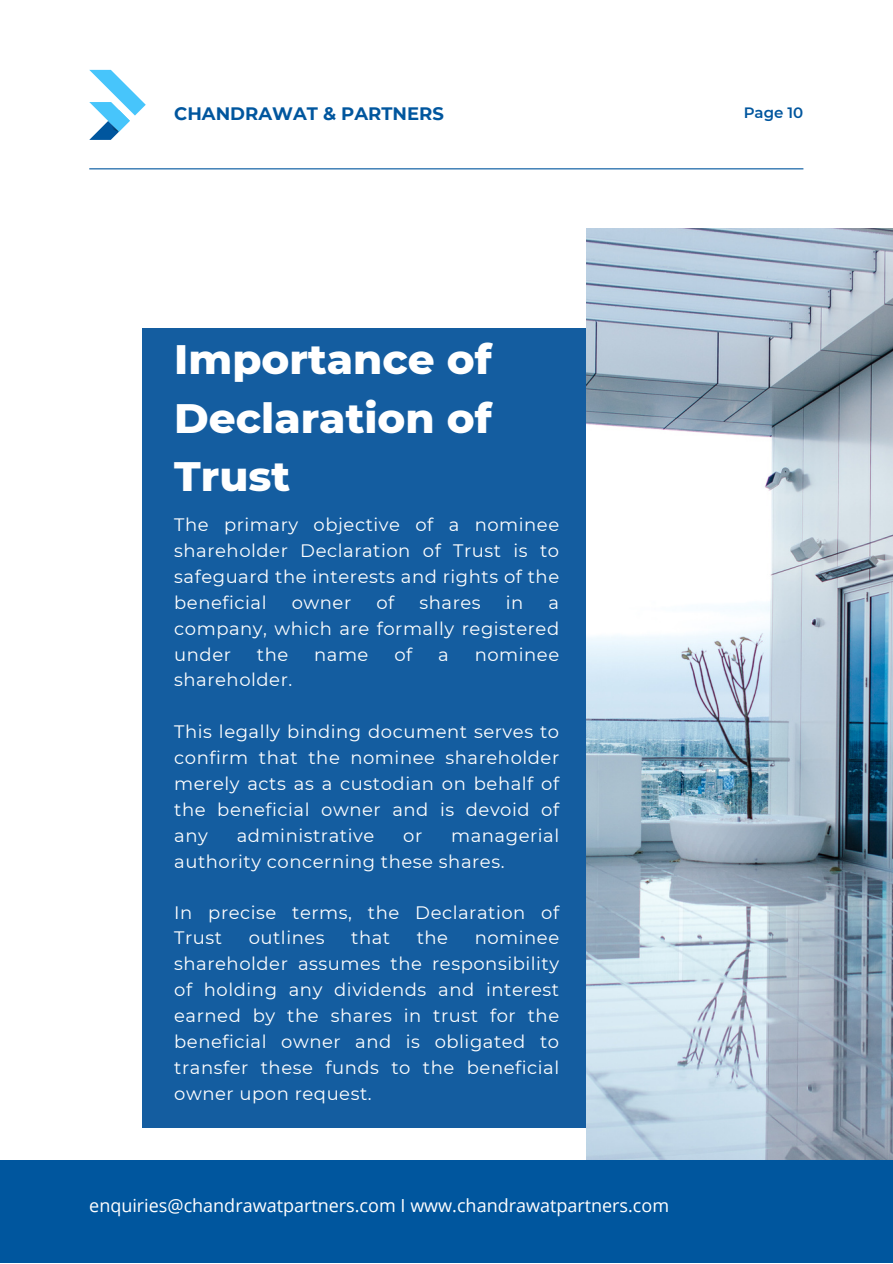
<style>
.page{position:relative;width:893px;height:1264px;background:#fff}
.page>*{position:absolute;margin:0;border:0;box-sizing:border-box;transform-origin:0 0}
.t1{font:800 42px/58.5px "Montserrat";color:#fff;text-align:justify}
.t2{font:18px/25.8px "Montserrat";letter-spacing:.03em;color:#fff;text-align:justify}
.t3{font:18px "Open Sans";color:#fff}
.t4{font:700 18px "Montserrat";color:#00569e}
.t5{font:600 15px "Montserrat";color:#00569e}
</style>
<div class="page">
<div style="left:143px;top:328px;width:706px;height:799px;background:#145da0"></div>
<img style="left:586px;top:228px;width:306px;height:932px">
<svg style="left:89px;top:70px;width:56px;height:69px"></svg>
<hr style="left:89px;top:168px;width:714px;height:1px;background:#00569e">
<div style="left:0;top:1160px;width:892px;height:102px;background:#00569e"></div>
<p class="t4" style="left:174px;top:102px;width:271px">CHANDRAWAT &amp; PARTNERS</p>
<p class="t5" style="left:743px;top:103px;width:61px">Page 10</p>
<p class="t1" style="left:174px;top:330px;width:319px">Importance of Declaration of Trust</p>
<p class="t2" style="left:174px;top:512px;width:386px">The primary objective of a nominee shareholder Declaration of Trust is to safeguard the interests and rights of the beneficial</p>
<p class="t2" style="left:292px;top:589px;width:61px">owner</p>
<p class="t2" style="left:376px;top:589px;width:19px">of</p>
<p class="t2" style="left:419px;top:589px;width:63px">shares</p>
<p class="t2" style="left:506px;top:589px;width:19px">in</p>
<p class="t2" style="left:174px;top:589px;width:386px;text-indent:374px">a company, which are formally registered under</p>
<p class="t2" style="left:257px;top:641px;width:33px">the</p>
<p class="t2" style="left:314px;top:641px;width:56px">name</p>
<p class="t2" style="left:394px;top:641px;width:19px">of</p>
<p class="t2" style="left:438px;top:641px;width:12px">a</p>
<p class="t2" style="left:474px;top:641px;width:86px">nominee</p>
<p class="t2" style="left:174px;top:667px;width:119px">shareholder.</p>
<p class="t2" style="left:174px;top:718px;width:386px">This legally binding document serves to confirm that the nominee shareholder merely acts as a custodian on behalf of the beneficial owner and is devoid of any</p>
<p class="t2" style="left:174px;top:822px;width:386px;text-indent:277px">managerial authority concerning these shares.</p>
<p class="t2" style="left:237px;top:822px;width:139px">administrative</p>
<p class="t2" style="left:403px;top:822px;width:21px">or</p>
<p class="t2" style="left:174px;top:899px;width:386px">In precise terms, the Declaration of<br>Trust</p>
<p class="t2" style="left:174px;top:925px;width:386px;text-indent:300px">nominee shareholder assumes the responsibility of holding any dividends and interest earned by the shares in trust for the beneficial owner and is obligated to transfer these funds to the beneficial owner upon request.</p>
<p class="t2" style="left:249px;top:925px;width:77px">outlines</p>
<p class="t2" style="left:351px;top:925px;width:41px">that</p>
<p class="t2" style="left:416px;top:925px;width:33px">the</p>
<p class="t3" style="left:89px;top:1192px;width:581px">enquiries@chandrawatpartners.com I www.chandrawatpartners.com</p>
</div>
